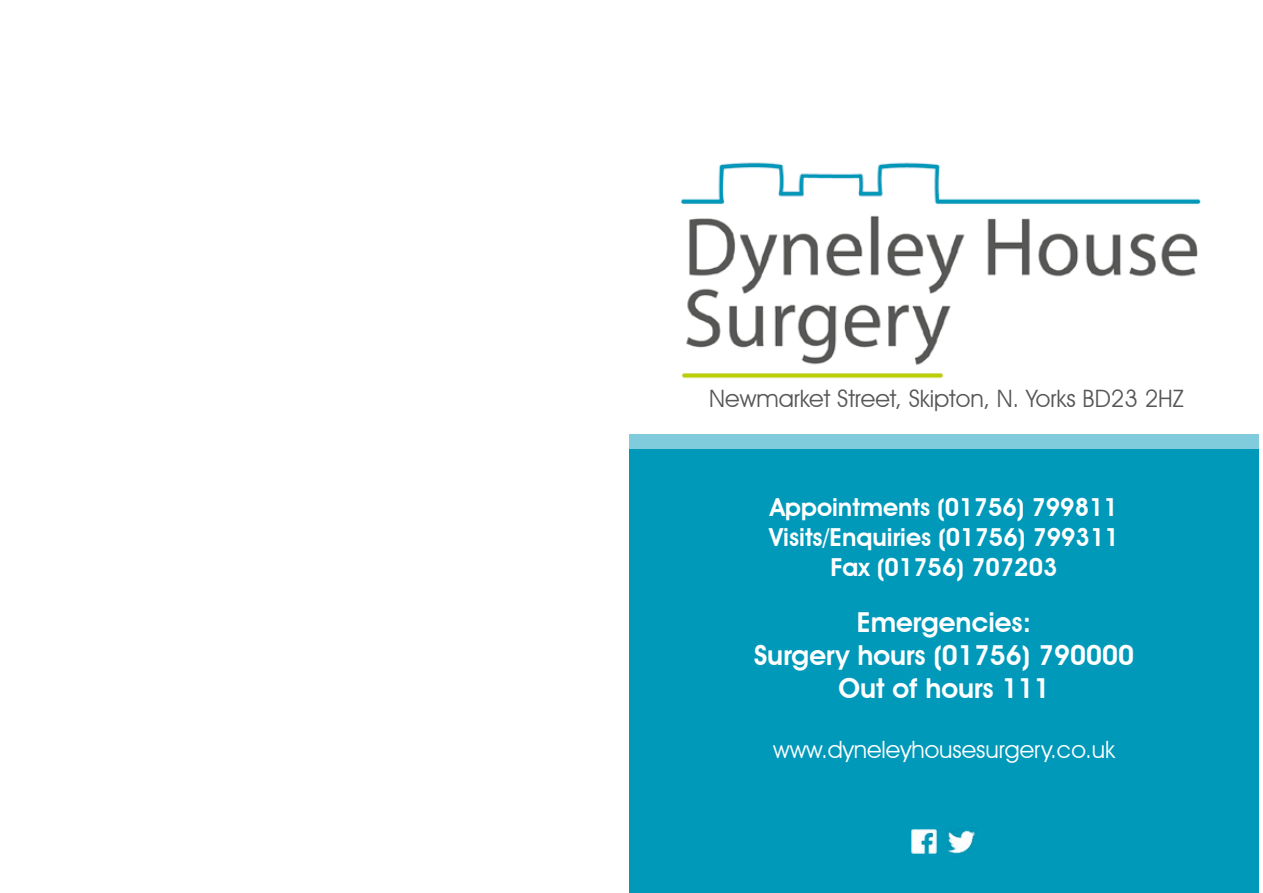
<style>
.page{position:relative;width:1263px;height:893px;background:#fff}
.page>*{position:absolute;margin:0;border:0;box-sizing:border-box;transform-origin:0 0}
.t1{font:600 27.45px/33px "Avant Garde IT Cby BT";color:#fff;text-align:center}
.t2{font:600 24.75px/29.8px "Avant Garde IT Cby BT";color:#fff;text-align:center}
.t3{font:24px "Avant Garde IT Cby BT";color:#575756}
.t4{font:23.85px "Avant Garde IT Cby BT";color:#fff}
</style>
<div class="page">
<div style="left:629px;top:449px;width:630px;height:444px;background:#0099ba"></div>
<div style="left:629px;top:434px;width:630px;height:15px;background:#80ccdd"></div>
<img style="left:947px;top:829px;width:29px;height:25px">
<img style="left:912px;top:829px;width:25px;height:25px">
<img style="left:680px;top:162px;width:521px;height:217px">
<p class="t3" style="left:709px;top:384px;width:476px">Newmarket Street, Skipton, N. Yorks BD23 2HZ</p>
<p class="t2" style="left:769px;top:492px;width:351px">Appointments (01756) 799811<br>Visits/Enquiries (01756) 799311<br>Fax (01756) 707203</p>
<p class="t1" style="left:754px;top:605px;width:381px">Emergencies:<br>Surgery hours (01756) 790000<br>Out of hours 111</p>
<p class="t4" style="left:773px;top:735px;width:343px">www.dyneleyhousesurgery.co.uk</p>
</div>
